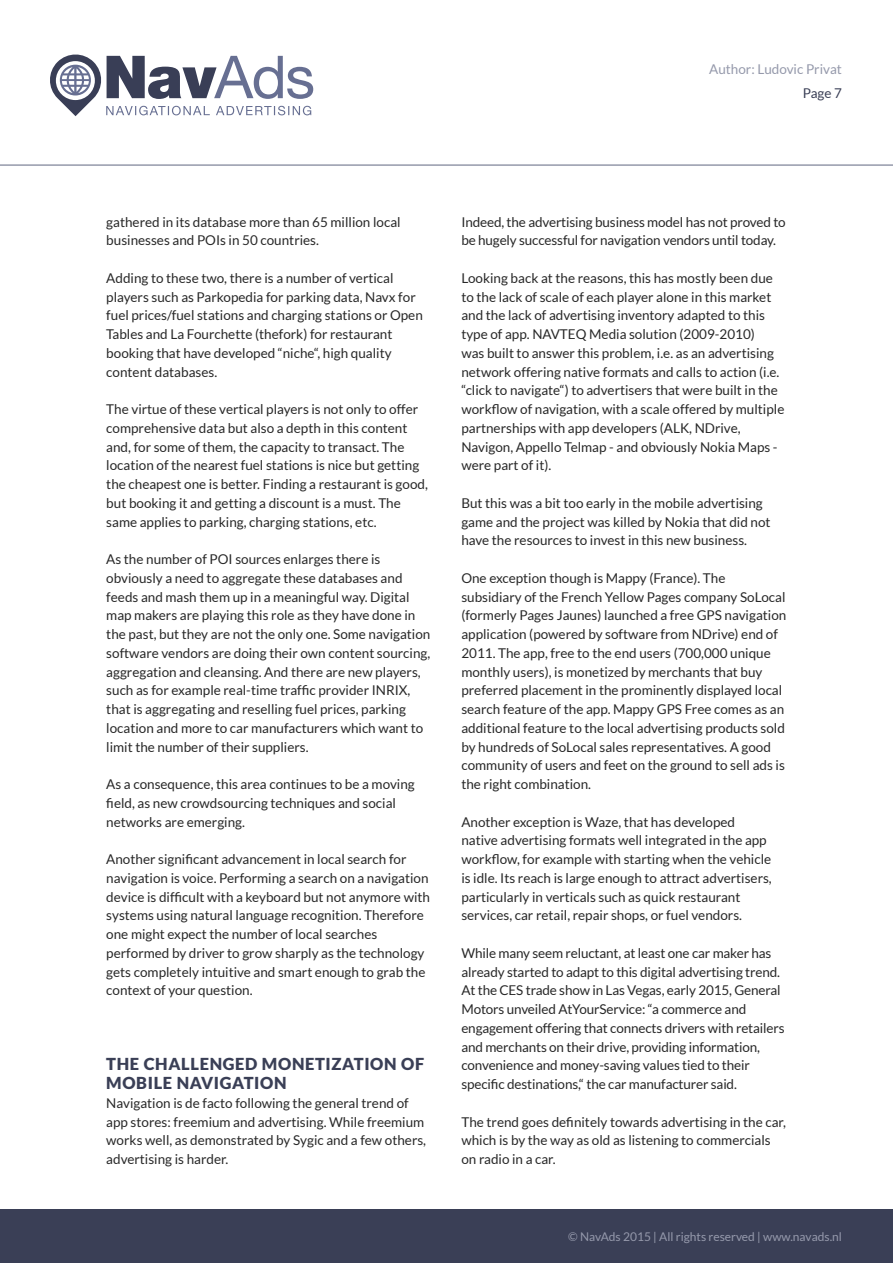
<style>
.page{position:relative;width:893px;height:1263px;background:#fff}
.page>*{position:absolute;margin:0;border:0;box-sizing:border-box;transform-origin:0 0}
.t1{font:900 16.5px/18.8px "Lato";letter-spacing:.04em;color:#3a3f56}
.Body{font:13.5px/18.8px "Lato";color:#282828}
.t2{font:13.5px "Lato";color:#9599ab}
.t3{font:13.5px "Lato";color:#3a3f56}
.Body-2{font:12px "Lato";color:#9599ab}
</style>
<div class="page">
<hr style="left:0;top:164px;width:893px;height:2px;background:#9599ab">
<svg style="left:50px;top:55px;width:263px;height:61px"></svg>
<div style="left:0;top:1210px;width:893px;height:53px;background:#3a3f56"></div>
<p class="t2" style="left:709px;top:61px;width:134px">Author: Ludovic Privat</p>
<p class="t3" style="left:803px;top:85px;width:41px">Page 7</p>
<p class="Body" style="left:106px;top:212px;width:296px">gathered in its database more than 65 million local businesses and POIs in 50 countries.</p>
<p class="Body" style="left:106px;top:268px;width:318px">Adding to these two, there is a number of vertical players such as Parkopedia for parking data, Navx for fuel prices/fuel stations and charging stations or Open Tables and La Fourchette (thefork) for restaurant booking that have developed “niche“, high quality content databases.</p>
<p class="Body" style="left:106px;top:400px;width:323px">The virtue of these vertical players is not only to offer comprehensive data but also a depth in this content and, for some of them, the capacity to transact. The location of the nearest fuel stations is nice but getting the cheapest one is better. Finding a restaurant is good, but booking it and getting a discount is a must. The same applies to parking, charging stations, etc.</p>
<p class="Body" style="left:106px;top:550px;width:326px">As the number of POI sources enlarges there is obviously a need to aggregate these databases and feeds and mash them up in a meaningful way. Digital map makers are playing this role as they have done in the past, but they are not the only one. Some navigation software vendors are doing their own content sourcing, aggregation and cleansing. And there are new players, such as for example real-time traffic provider INRIX, that is aggregating and reselling fuel prices, parking location and more to car manufacturers which want to limit the number of their suppliers.</p>
<p class="Body" style="left:106px;top:775px;width:310px">As a consequence, this area continues to be a moving field, as new crowdsourcing techniques and social networks are emerging.</p>
<p class="Body" style="left:106px;top:850px;width:325px">Another significant advancement in local search for navigation is voice. Performing a search on a navigation device is difficult with a keyboard but not anymore with systems using natural language recognition. Therefore one might expect the number of local searches performed by driver to grow sharply as the technology gets completely intuitive and smart enough to grab the context of your question.</p>
<p class="t1" style="left:106px;top:1055px;width:319px">THE CHALLENGED MONETIZATION OF<br>MOBILE NAVIGATION</p>
<p class="Body" style="left:106px;top:1093px;width:321px">Navigation is de facto following the general trend of app stores: freemium and advertising. While freemium works well, as demonstrated by Sygic and a few others, advertising is harder.</p>
<p class="Body" style="left:461px;top:212px;width:326px">Indeed, the advertising business model has not proved to be hugely successful for navigation vendors until today.</p>
<p class="Body" style="left:461px;top:268px;width:324px">Looking back at the reasons, this has mostly been due to the lack of scale of each player alone in this market and the lack of advertising inventory adapted to this type of app. NAVTEQ Media solution (2009-2010)<br>was built to answer this problem, i.e. as an advertising network offering native formats and calls to action (i.e. “click to navigate“) to advertisers that were built in the workflow of navigation, with a scale offered by multiple partnerships with app developers (ALK, NDrive, Navigon, Appello Telmap - and obviously Nokia Maps - were part of it).</p>
<p class="Body" style="left:461px;top:493px;width:311px">But this was a bit too early in the mobile advertising game and the project was killed by Nokia that did not have the resources to invest in this new business.</p>
<p class="Body" style="left:461px;top:568px;width:326px">One exception though is Mappy (France). The subsidiary of the French Yellow Pages company SoLocal (formerly Pages Jaunes) launched a free GPS navigation application (powered by software from NDrive) end of 2011. The app, free to the end users (700,000 unique monthly users), is monetized by merchants that buy preferred placement in the prominently displayed local search feature of the app. Mappy GPS Free comes as an additional feature to the local advertising products sold by hundreds of SoLocal sales representatives. A good community of users and feet on the ground to sell ads is the right combination.</p>
<p class="Body" style="left:461px;top:812px;width:312px">Another exception is Waze, that has developed native advertising formats well integrated in the app workflow, for example with starting when the vehicle is idle. Its reach is large enough to attract advertisers, particularly in verticals such as quick restaurant services, car retail, repair shops, or fuel vendors.</p>
<p class="Body" style="left:461px;top:943px;width:325px">While many seem reluctant, at least one car maker has already started to adapt to this digital advertising trend.<br>At the CES trade show in Las Vegas, early 2015, General Motors unveiled AtYourService: “a commerce and engagement offering that connects drivers with retailers and merchants on their drive, providing information, convenience and money-saving values tied to their specific destinations,“ the car manufacturer said.</p>
<p class="Body" style="left:461px;top:1112px;width:326px">The trend goes definitely towards advertising in the car, which is by the way as old as listening to commercials on radio in a car.</p>
<p class="Body-2" style="left:568px;top:1230px;width:275px">© NavAds 2015 | All rights reserved | www.navads.nl</p>
</div>
